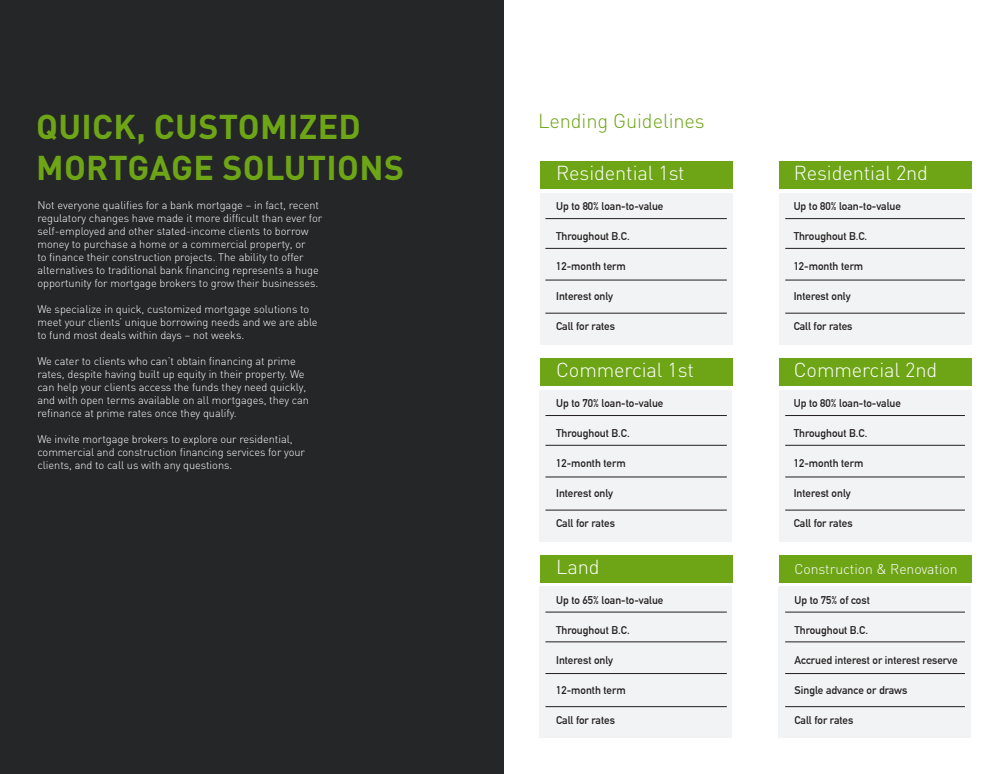
<style>
.page{position:relative;width:1008px;height:774px;background:#fff}
.page>*{position:absolute;margin:0;border:0;box-sizing:border-box;transform-origin:0 0}
.t1{font:700 34px/40.8px "DINOT";letter-spacing:.01em;color:#6ea516}
.t2{font:300 20px "DIN";letter-spacing:-.005em;color:#fff}
.t3{font:300 20px "DIN";letter-spacing:-.005em;color:#6ea516}
.t4{font:300 14px "DIN";letter-spacing:-.005em;color:#fff}
.t5{font:300 11px/13px "DIN";letter-spacing:-.005em;color:#fff}
.t6{font:700 11px "DIN Alternate";color:#231f20}
</style>
<div class="page">
<div style="left:0;top:0;width:504px;height:774px;background:#242627"></div>
<div style="left:540px;top:587px;width:192px;height:151px;background:#f2f3f4"></div>
<hr style="left:545px;top:612px;width:182px;height:1px;background:#231f20">
<hr style="left:545px;top:642px;width:182px;height:1px;background:#231f20">
<hr style="left:545px;top:673px;width:182px;height:1px;background:#231f20">
<div style="left:540px;top:555px;width:192px;height:27px;background:#6ea516"></div>
<hr style="left:545px;top:706px;width:182px;height:1px;background:#231f20">
<div style="left:540px;top:390px;width:192px;height:151px;background:#f2f3f4"></div>
<div style="left:540px;top:358px;width:192px;height:28px;background:#6ea516"></div>
<hr style="left:545px;top:415px;width:182px;height:1px;background:#231f20">
<hr style="left:545px;top:445px;width:182px;height:1px;background:#231f20">
<hr style="left:545px;top:477px;width:182px;height:1px;background:#231f20">
<hr style="left:545px;top:510px;width:182px;height:1px;background:#231f20">
<div style="left:779px;top:390px;width:193px;height:151px;background:#f2f3f4"></div>
<div style="left:779px;top:358px;width:193px;height:28px;background:#6ea516"></div>
<hr style="left:785px;top:415px;width:180px;height:1px;background:#231f20">
<hr style="left:785px;top:445px;width:180px;height:1px;background:#231f20">
<hr style="left:785px;top:477px;width:180px;height:1px;background:#231f20">
<hr style="left:785px;top:510px;width:180px;height:1px;background:#231f20">
<div style="left:779px;top:587px;width:192px;height:151px;background:#f2f3f4"></div>
<div style="left:779px;top:555px;width:193px;height:27px;background:#6ea516"></div>
<hr style="left:785px;top:612px;width:180px;height:1px;background:#231f20">
<hr style="left:785px;top:642px;width:180px;height:1px;background:#231f20">
<hr style="left:785px;top:673px;width:180px;height:1px;background:#231f20">
<hr style="left:785px;top:706px;width:180px;height:1px;background:#231f20">
<div style="left:540px;top:193px;width:193px;height:152px;background:#f2f3f4"></div>
<div style="left:540px;top:161px;width:193px;height:28px;background:#6ea516"></div>
<hr style="left:545px;top:218px;width:182px;height:1px;background:#231f20">
<hr style="left:545px;top:248px;width:182px;height:1px;background:#231f20">
<hr style="left:545px;top:280px;width:182px;height:1px;background:#231f20">
<hr style="left:545px;top:313px;width:182px;height:1px;background:#231f20">
<div style="left:779px;top:194px;width:193px;height:151px;background:#f2f3f4"></div>
<div style="left:779px;top:161px;width:193px;height:28px;background:#6ea516"></div>
<hr style="left:785px;top:218px;width:180px;height:1px;background:#231f20">
<hr style="left:785px;top:248px;width:180px;height:1px;background:#231f20">
<hr style="left:785px;top:280px;width:180px;height:1px;background:#231f20">
<hr style="left:785px;top:313px;width:180px;height:1px;background:#231f20">
<p class="t1" style="left:36px;top:106px;width:369px">QUICK, CUSTOMIZED<br>MORTGAGE SOLUTIONS</p>
<p class="t5" style="left:37px;top:199px;width:286px">Not everyone qualifies for a bank mortgage – in fact, recent regulatory changes have made it more difficult than ever for self-employed and other stated-income clients to borrow money to purchase a home or a commercial property, or<br>to finance their construction projects. The ability to offer alternatives to traditional bank financing represents a huge opportunity for mortgage brokers to grow their businesses.</p>
<p class="t5" style="left:37px;top:303px;width:282px">We specialize in quick, customized mortgage solutions to meet your clients’ unique borrowing needs and we are able to fund most deals within days – not weeks.</p>
<p class="t5" style="left:37px;top:355px;width:273px">We cater to clients who can’t obtain financing at prime rates, despite having built up equity in their property. We can help your clients access the funds they need quickly, and with open terms available on all mortgages, they can refinance at prime rates once they qualify.</p>
<p class="t5" style="left:37px;top:433px;width:269px">We invite mortgage brokers to explore our residential, commercial and construction financing services for your clients, and to call us with any questions.</p>
<p class="t3" style="left:538px;top:108px;width:168px">Lending Guidelines</p>
<p class="t2" style="left:556px;top:161px;width:130px">Residential 1st</p>
<p class="t6" style="left:556px;top:198px;width:109px">Up to 80% loan-to-value</p>
<p class="t6" style="left:556px;top:228px;width:75px">Throughout B.C.</p>
<p class="t6" style="left:556px;top:258px;width:71px">12-month term</p>
<p class="t6" style="left:556px;top:288px;width:58px">Interest only</p>
<p class="t6" style="left:556px;top:318px;width:60px">Call for rates</p>
<p class="t2" style="left:556px;top:358px;width:139px">Commercial 1st</p>
<p class="t6" style="left:556px;top:395px;width:109px">Up to 70% loan-to-value</p>
<p class="t6" style="left:556px;top:425px;width:75px">Throughout B.C.</p>
<p class="t6" style="left:556px;top:455px;width:71px">12-month term</p>
<p class="t6" style="left:556px;top:485px;width:58px">Interest only</p>
<p class="t6" style="left:556px;top:515px;width:60px">Call for rates</p>
<p class="t2" style="left:556px;top:554px;width:45px">Land</p>
<p class="t6" style="left:556px;top:591px;width:109px">Up to 65% loan-to-value</p>
<p class="t6" style="left:556px;top:621px;width:75px">Throughout B.C.</p>
<p class="t6" style="left:556px;top:651px;width:58px">Interest only</p>
<p class="t6" style="left:556px;top:681px;width:71px">12-month term</p>
<p class="t6" style="left:556px;top:711px;width:60px">Call for rates</p>
<p class="t2" style="left:794px;top:161px;width:136px">Residential 2nd</p>
<p class="t6" style="left:794px;top:198px;width:109px">Up to 80% loan-to-value</p>
<p class="t6" style="left:794px;top:228px;width:75px">Throughout B.C.</p>
<p class="t6" style="left:794px;top:258px;width:71px">12-month term</p>
<p class="t6" style="left:794px;top:288px;width:58px">Interest only</p>
<p class="t6" style="left:794px;top:318px;width:60px">Call for rates</p>
<p class="t2" style="left:794px;top:358px;width:145px">Commercial 2nd</p>
<p class="t6" style="left:794px;top:395px;width:109px">Up to 80% loan-to-value</p>
<p class="t6" style="left:794px;top:425px;width:75px">Throughout B.C.</p>
<p class="t6" style="left:794px;top:455px;width:71px">12-month term</p>
<p class="t6" style="left:794px;top:485px;width:58px">Interest only</p>
<p class="t6" style="left:794px;top:515px;width:60px">Call for rates</p>
<p class="t4" style="left:795px;top:560px;width:165px">Construction &amp; Renovation</p>
<p class="t6" style="left:795px;top:591px;width:77px">Up to 75% of cost</p>
<p class="t6" style="left:795px;top:621px;width:75px">Throughout B.C.</p>
<p class="t6" style="left:795px;top:651px;width:165px">Accrued interest or interest reserve</p>
<p class="t6" style="left:795px;top:681px;width:114px">Single advance or draws</p>
<p class="t6" style="left:795px;top:711px;width:60px">Call for rates</p>
</div>
